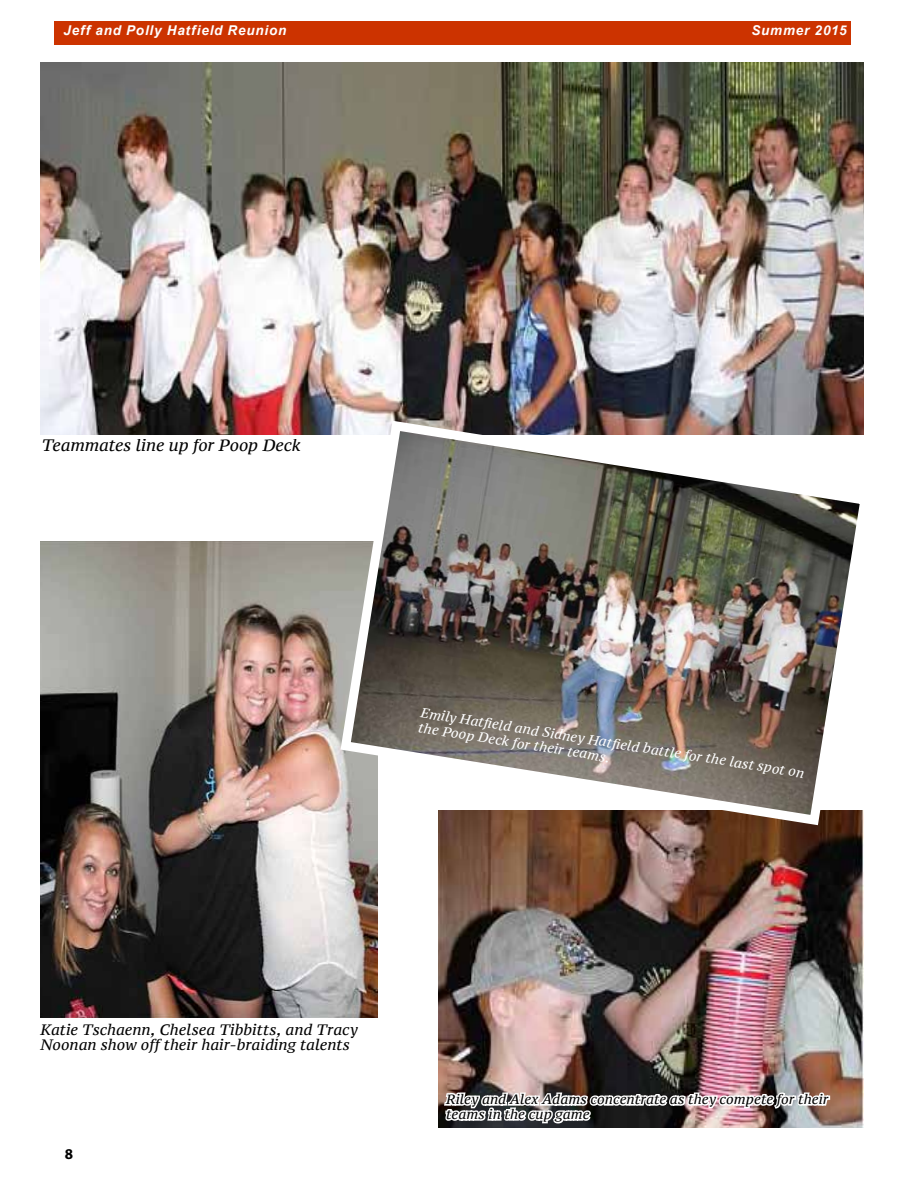
<style>
.page{position:relative;width:918px;height:1188px;background:#fff}
.page>*{position:absolute;margin:0;border:0;box-sizing:border-box;transform-origin:0 0}
.t1{font:italic 16.5px "PT Serif Caption";letter-spacing:-.005em;color:#000}
.t2{font:italic 15px/15px "PT Serif Caption";color:#000}
.t3{font:700 15px "Myriad Pro";color:#000}
.t4{font:italic 13.5px/15px "PT Serif Caption";color:#fff}
.t5{font:italic 13.5px/15px "PT Serif Caption";letter-spacing:.005em;color:#000}
.t6{font:italic 700 13.5px "Arial";letter-spacing:.06em;color:#fff}
</style>
<div class="page">
<div style="left:54px;top:22px;width:796px;height:23px;background:#c30"></div>
<img style="left:40px;top:541px;width:338px;height:477px">
<img style="left:438px;top:830px;width:426px;height:298px">
<img style="left:442px;top:1052px;width:390px;height:76px">
<img style="left:40px;top:63px;width:824px;height:371px">
<img style="left:335px;top:416px;width:529px;height:414px">
<p class="t6" style="left:64px;top:22px;width:224px">Jeff and Polly Hatfield Reunion</p>
<p class="t6" style="left:751px;top:22px;width:97px">Summer 2015</p>
<p class="t1" style="left:41px;top:435px;width:261px">Teammates line up for Poop Deck</p>
<p class="t4" style="left:422px;top:705px;width:390px;rotate:9deg">Emily Hatfi eld and Sidney Hatfi eld battle for the last spot on the Poop Deck for their teams.</p>
<p class="t2" style="left:40px;top:1023px;width:319px">Katie Tschaenn, Chelsea Tibbitts, and Tracy<br>Noonan show off their hair-braiding talents</p>
<p class="t3" style="left:65px;top:1144px;width:10px">8</p>
<p class="t5" style="left:446px;top:1092px;width:384px">Riley and Alex Adams concentrate as they compete for their teams in the cup game</p>
</div>
